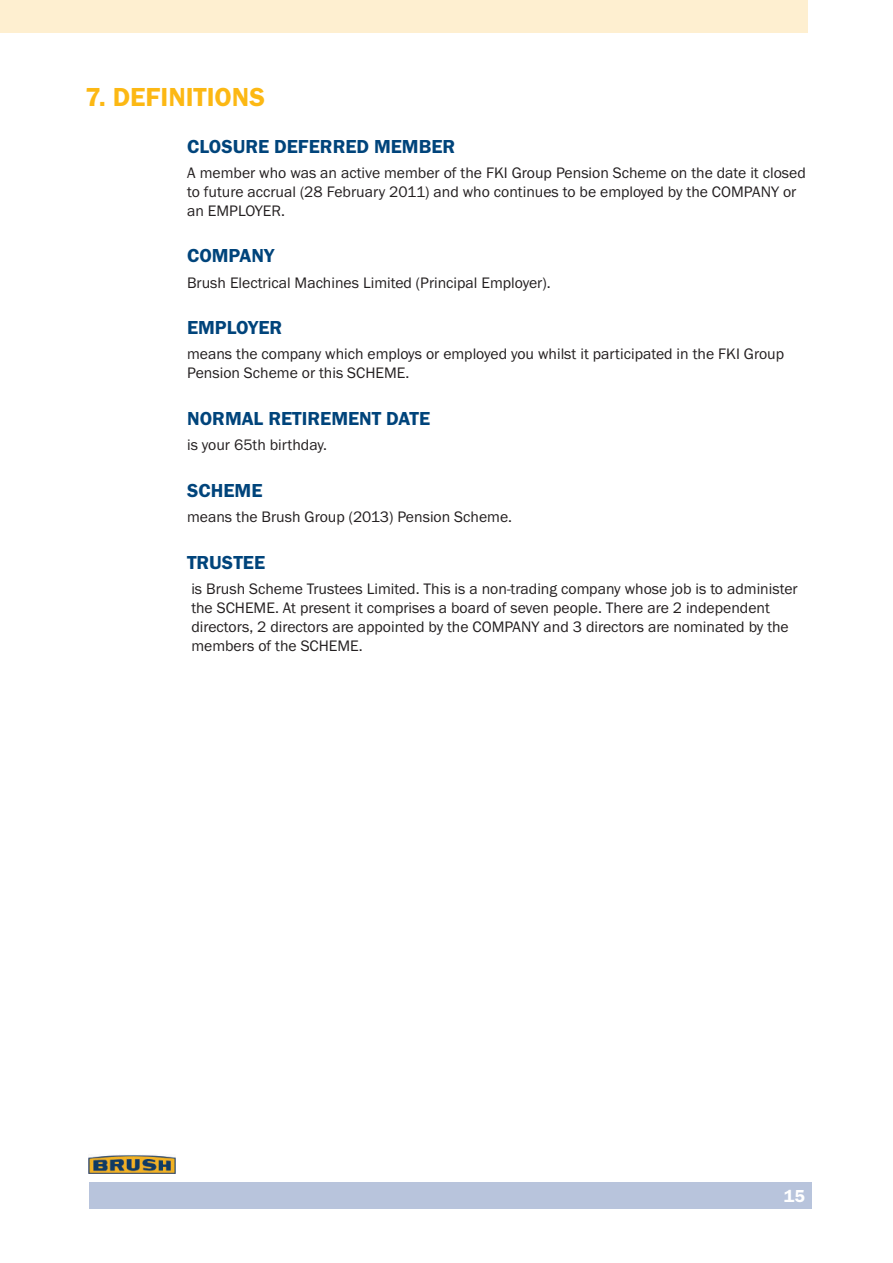
<style>
.page{position:relative;width:893px;height:1263px;background:#fff}
.page>*{position:absolute;margin:0;border:0;box-sizing:border-box;transform-origin:0 0}
.t1{font:600 27px "Franklin Gothic Itc T";color:#fcb814}
.t2{font:600 19.5px "Franklin Gothic Itc T";color:#00447b}
.t3{font:600 18px "Franklin Gothic Itc T";color:#fff}
.t4{font:15.75px/18.9px "Franklin Gothic Itc T";color:#231f20}
</style>
<div class="page">
<div style="left:0;top:0;width:808px;height:33px;background:#feefd0"></div>
<div style="left:89px;top:1182px;width:723px;height:27px;background:#b8c4dc"></div>
<img style="left:88px;top:1155px;width:87px;height:19px">
<h1 class="t1" style="left:85px;top:81px;width:182px">7. DEFINITIONS</h1>
<p class="t2" style="left:187px;top:135px;width:270px">CLOSURE DEFERRED MEMBER</p>
<p class="t4" style="left:187px;top:163px;width:620px">A member who was an active member of the FKI Group Pension Scheme on the date it closed to future accrual (28 February 2011) and who continues to be employed by the COMPANY or an EMPLOYER.</p>
<p class="t2" style="left:187px;top:244px;width:89px">COMPANY</p>
<p class="t4" style="left:187px;top:273px;width:365px">Brush Electrical Machines Limited (Principal Employer).</p>
<p class="t2" style="left:187px;top:316px;width:97px">EMPLOYER</p>
<p class="t4" style="left:187px;top:344px;width:599px">means the company which employs or employed you whilst it participated in the FKI Group<br>Pension Scheme or this SCHEME.</p>
<p class="t2" style="left:187px;top:407px;width:245px">NORMAL RETIREMENT DATE</p>
<p class="t4" style="left:187px;top:435px;width:142px">is your 65th birthday.</p>
<p class="t2" style="left:187px;top:479px;width:77px">SCHEME</p>
<p class="t4" style="left:187px;top:507px;width:327px">means the Brush Group (2013) Pension Scheme.</p>
<p class="t2" style="left:187px;top:551px;width:80px">TRUSTEE</p>
<p class="t4" style="left:191px;top:579px;width:608px">is Brush Scheme Trustees Limited. This is a non-trading company whose job is to administer the SCHEME. At present it comprises a board of seven people. There are 2 independent directors, 2 directors are appointed by the COMPANY and 3 directors are nominated by the members of the SCHEME.</p>
<p class="t3" style="left:784px;top:1185px;width:23px">15</p>
</div>
